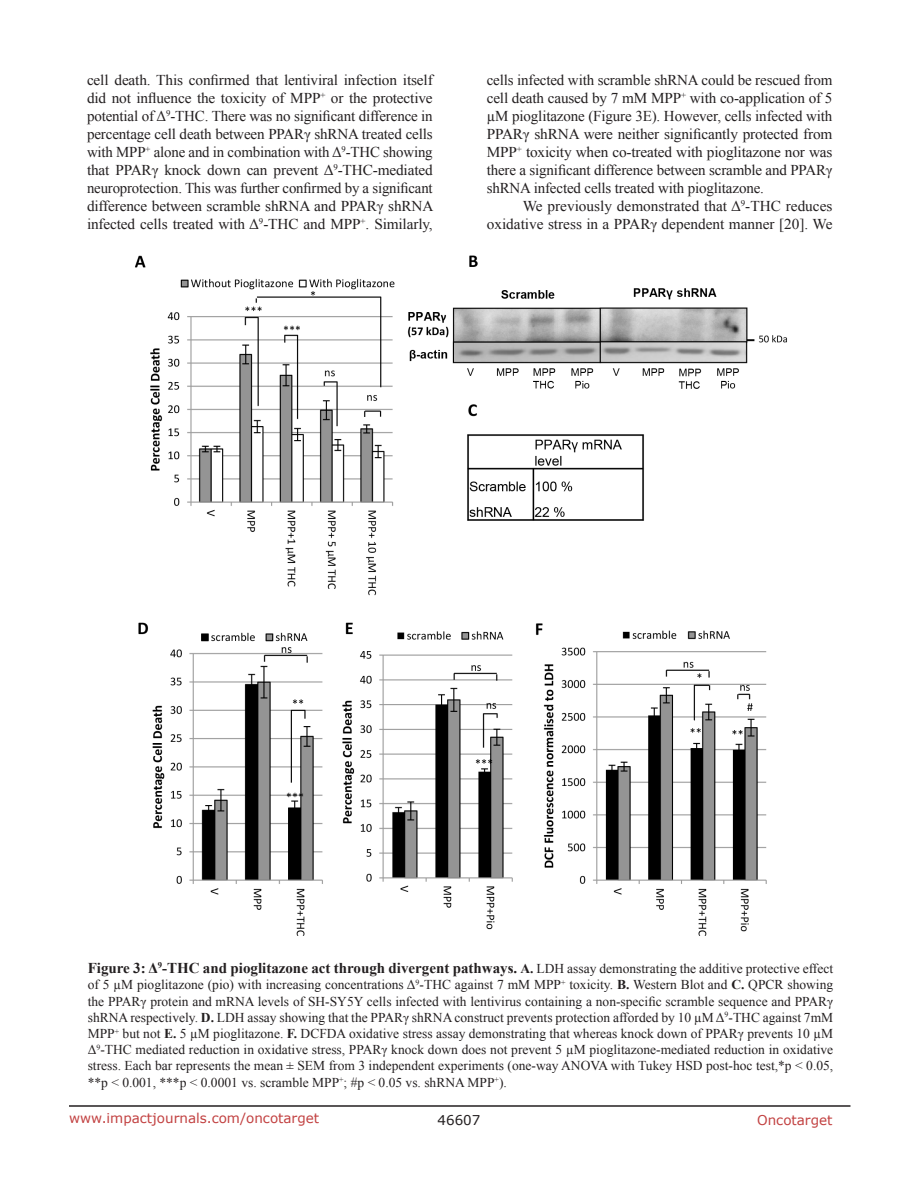
<style>
.page{position:relative;width:918px;height:1188px;background:#fff}
.page>*{position:absolute;margin:0;border:0;box-sizing:border-box;transform-origin:0 0}
.t1{font:15px/18px "Times New Roman";letter-spacing:-.01em;color:#231f20;text-align:justify}
.t2{font:700 15px "Times New Roman";color:#231f20}
.t3{font:13.5px/16.2px "Times New Roman";color:#231f20;text-align:justify}
.t4{font:13.5px "Verdana";color:#c24141}
.t5{font:13.5px "Verdana";color:#231f20}
.s1{font-size:13.5px}
.s2{font-weight:400;font-size:13.5px}
.s3{font-weight:700}
</style>
<div class="page">
<hr style="left:69px;top:1105px;width:781px;height:2px;background:#231f20">
<img style="left:135px;top:255px;width:652px;height:681px">
<p class="t1" style="left:87px;top:71px;width:348px">cell death. This confirmed that lentiviral infection itself did not influence the toxicity of MPP<sup>+</sup> or the protective potential of Δ<sup>9</sup>-THC. There was no significant difference in percentage cell death between PPARγ shRNA treated cells with MPP<sup>+</sup> alone and in combination with Δ<sup>9</sup>-THC showing that PPARγ knock down can prevent Δ<sup>9</sup>-THC-mediated neuroprotection. This was further confirmed by a significant difference between scramble shRNA and PPARγ shRNA infected cells treated with Δ<sup>9</sup>-THC and MPP<sup>+</sup>. Similarly,</p>
<p class="t1" style="left:487px;top:71px;width:347px">cells infected with scramble shRNA could be rescued from cell death caused by 7 mM MPP<sup>+</sup> with co-application of 5 µM pioglitazone (Figure 3E). However, cells infected with PPARγ shRNA were neither significantly protected from MPP<sup>+</sup> toxicity when co-treated with pioglitazone nor was there a significant difference between scramble and PPARγ shRNA infected cells treated with pioglitazone.</p>
<p class="t1" style="left:487px;top:197px;width:347px;text-align:right">We previously demonstrated that Δ<sup>9</sup>-THC reduces oxidative stress in a PPARγ dependent manner [20]. We</p>
<p class="t2" style="left:88px;top:958px;width:747px">Figure 3: Δ<sup>9</sup>-THC and pioglitazone act through divergent pathways. <span class="s1">A.</span> <span class="s2">LDH assay demonstrating the additive protective effect</span></p>
<p class="t3" style="left:88px;top:977px;width:747px">of 5 µM pioglitazone (pio) with increasing concentrations Δ<sup>9</sup>-THC against 7 mM MPP<sup>+</sup> toxicity. <span class="s3">B.</span> Western Blot and <span class="s3">C.</span> QPCR showing the PPARγ protein and mRNA levels of SH-SY5Y cells infected with lentivirus containing a non-specific scramble sequence and PPARγ shRNA respectively. <span class="s3">D.</span> LDH assay showing that the PPARγ shRNA construct prevents protection afforded by 10 µM Δ<sup>9</sup>-THC against 7mM MPP<sup>+</sup> but not <span class="s3">E.</span> 5 µM pioglitazone. <span class="s3">F.</span> DCFDA oxidative stress assay demonstrating that whereas knock down of PPARγ prevents 10 µM Δ<sup>9</sup>-THC mediated reduction in oxidative stress, PPARγ knock down does not prevent 5 µM pioglitazone-mediated reduction in oxidative stress. Each bar represents the mean ± SEM from 3 independent experiments (one-way ANOVA with Tukey HSD post-hoc test,*p &lt; 0.05, **p &lt; 0.001, ***p &lt; 0.0001 vs. scramble MPP<sup>+</sup>; #p &lt; 0.05 vs. shRNA MPP<sup>+</sup>).</p>
<p class="t4" style="left:69px;top:1109px;width:252px">www.impactjournals.com/oncotarget</p>
<p class="t5" style="left:438px;top:1111px;width:44px">46607</p>
<p class="t4" style="left:757px;top:1111px;width:77px">Oncotarget</p>
</div>
